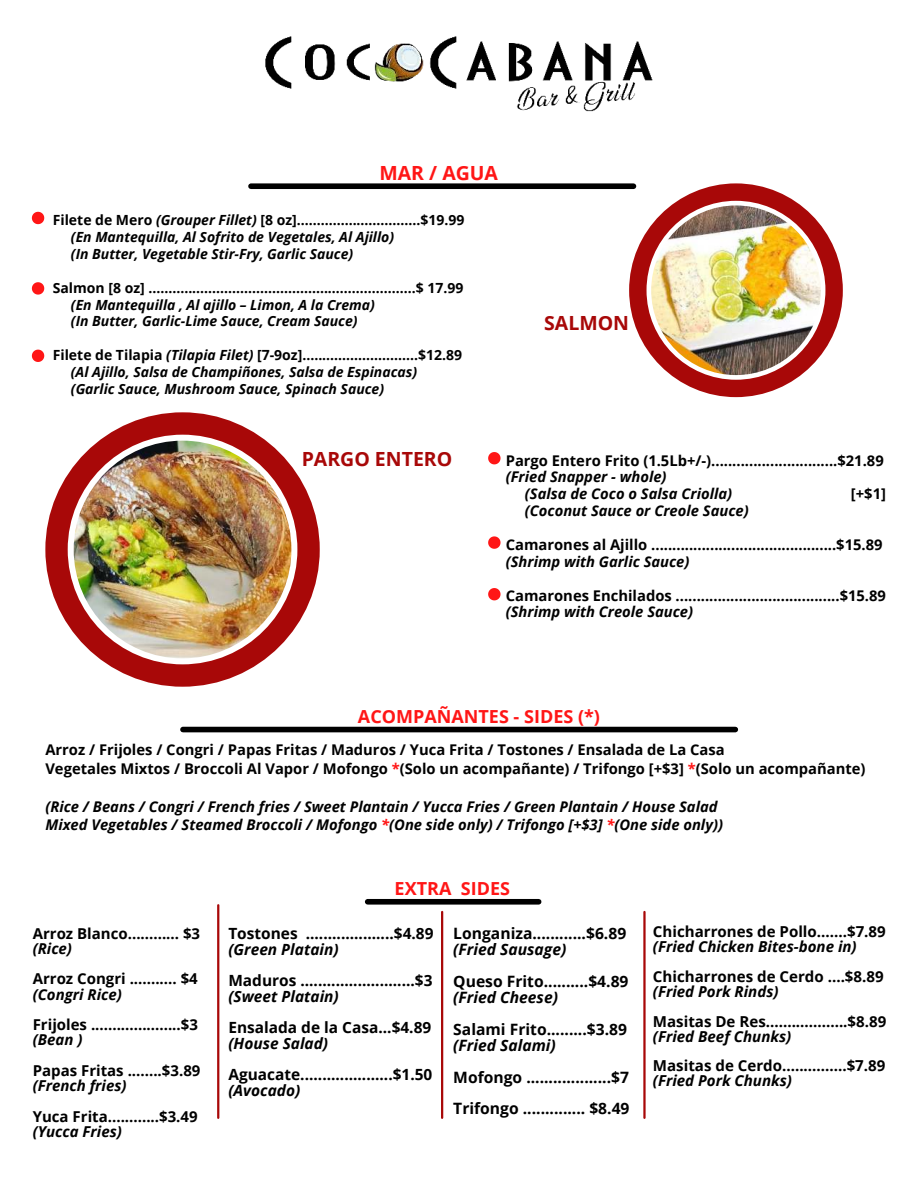
<style>
.page{position:relative;width:918px;height:1188px;background:#fff}
.page>*{position:absolute;margin:0;border:0;box-sizing:border-box;transform-origin:0 0}
.t1{font:700 19.5px "Open Sans";color:#a80808}
.t2{font:700 19.5px "Open Sans";color:#ff1616}
.t3{font:700 18px "Open Sans";color:#ff1616}
.t4{font:700 15.6px/31.8px "Open Sans";color:#000}
.t5{font:italic 700 15.6px "Open Sans";color:#000}
.t6{font:700 15.45px "Open Sans";color:#000}
.t7{font:italic 700 15.45px "Open Sans";color:#000}
.t8{font:700 15.15px "Open Sans";color:#000}
.t9{font:italic 700 15.15px "Open Sans";color:#000}
.t10{font:700 15px "Open Sans";color:#000}
.t11{font:italic 700 15px "Open Sans";color:#000}
.t12{font:700 14.7px/18.8px "Open Sans";color:#000}
.t13{font:italic 700 14.7px/16.8px "Open Sans";color:#000}
.t14{font:italic 700 13.95px/16.8px "Open Sans";color:#000}
.t15{font:700 13.95px "Open Sans";color:#000}
.s1{font-style:normal}
.s2{color:#ff1616}
</style>
<div class="page">
<div style="left:251px;top:183px;width:383px;height:6px;background:#000"></div>
<img style="left:45px;top:412px;width:275px;height:275px">
<img style="left:629px;top:183px;width:214px;height:214px">
<svg style="left:32px;top:282px;width:12px;height:13px"></svg>
<svg style="left:32px;top:350px;width:12px;height:12px"></svg>
<svg style="left:488px;top:588px;width:13px;height:12px"></svg>
<svg style="left:488px;top:536px;width:13px;height:13px"></svg>
<svg style="left:488px;top:452px;width:13px;height:12px"></svg>
<img style="left:265px;top:36px;width:388px;height:76px">
<svg style="left:32px;top:212px;width:12px;height:12px"></svg>
<div style="left:183px;top:727px;width:552px;height:5px;background:#000"></div>
<hr style="left:217px;top:905px;width:2px;height:213px;background:#a80808">
<hr style="left:441px;top:912px;width:2px;height:206px;background:#a80808">
<hr style="left:643px;top:912px;width:3px;height:206px;background:#a80808">
<div style="left:368px;top:899px;width:171px;height:6px;background:#000"></div>
<h1 class="t2" style="left:379px;top:159px;width:120px">MAR / AGUA</h1>
<p class="t14" style="left:71px;top:211px;width:395px;text-indent:-18px"><span class="s1">Filete de Mero</span> (Grouper Fillet) <span class="s1">[8 oz]...............................$19.99 </span>(En Mantequilla, Al Sofrito de Vegetales, Al Ajillo)<br>(In Butter, Vegetable Stir-Fry, Garlic Sauce)</p>
<p class="t15" style="left:53px;top:278px;width:412px">Salmon [8 oz] ...................................................................$ 17.99</p>
<p class="t14" style="left:71px;top:296px;width:306px">(En Mantequilla , Al ajillo – Limon, A la Crema) (In Butter, Garlic-Lime Sauce, Cream Sauce)</p>
<p class="t14" style="left:71px;top:346px;width:393px;text-indent:-18px"><span class="s1">Filete de Tilapia</span> (Tilapia Filet) <span class="s1">[7-9oz].............................$12.89 </span>(Al Ajillo, Salsa de Champiñones, Salsa de Espinacas) (Garlic Sauce, Mushroom Sauce, Spinach Sauce)</p>
<h1 class="t1" style="left:544px;top:310px;width:86px">SALMON</h1>
<h1 class="t1" style="left:302px;top:445px;width:152px">PARGO ENTERO</h1>
<p class="t12" style="left:506px;top:450px;width:379px">Pargo Entero Frito (1.5Lb+/-)..............................$21.89</p>
<p class="t13" style="left:525px;top:468px;width:209px;text-indent:-19px">(Fried Snapper - whole)<br>(Salsa de Coco o Salsa Criolla)</p>
<p class="t12" style="left:851px;top:484px;width:37px">[+$1]</p>
<p class="t13" style="left:525px;top:502px;width:225px">(Coconut Sauce or Creole Sauce)</p>
<p class="t12" style="left:506px;top:535px;width:378px">Camarones al Ajillo ............................................$15.89</p>
<p class="t13" style="left:506px;top:553px;width:185px">(Shrimp with Garlic Sauce)</p>
<p class="t12" style="left:506px;top:585px;width:382px">Camarones Enchilados .......................................$15.89</p>
<p class="t13" style="left:506px;top:603px;width:189px">(Shrimp with Creole Sauce)</p>
<p class="t3" style="left:358px;top:704px;width:244px">ACOMPAÑANTES - SIDES (*)</p>
<p class="t12" style="left:45px;top:740px;width:822px">Arroz / Frijoles / Congri / Papas Fritas / Maduros / Yuca Frita / Tostones / Ensalada de La Casa<br>Vegetales Mixtos / Broccoli Al Vapor / Mofongo <span class="s2">*</span>(Solo un acompañante) / Trifongo [+$3] <span class="s2">*</span>(Solo un acompañante)</p>
<p class="t13" style="left:45px;top:796px;width:679px;line-height:18.8px">(Rice / Beans / Congri / French fries / Sweet Plantain / Yucca Fries / Green Plantain / House Salad<br>Mixed Vegetables / Steamed Broccoli / Mofongo <span class="s2">*</span>(One side only) / Trifongo [+$3] <span class="s2">*</span>(One side only))</p>
<p class="t10" style="left:33px;top:922px;width:169px">Arroz Blanco............ $3</p>
<p class="t11" style="left:33px;top:938px;width:41px">(Rice)</p>
<p class="t10" style="left:33px;top:968px;width:167px">Arroz Congri ........... $4</p>
<p class="t11" style="left:33px;top:984px;width:91px">(Congri Rice)</p>
<p class="t10" style="left:33px;top:1014px;width:167px">Frijoles .....................$3</p>
<p class="t11" style="left:33px;top:1029px;width:51px">(Bean )</p>
<p class="t10" style="left:33px;top:1060px;width:169px">Papas Fritas ........$3.89</p>
<p class="t11" style="left:33px;top:1075px;width:95px">(French fries)</p>
<p class="t10" style="left:33px;top:1106px;width:167px">Yuca Frita............$3.49</p>
<p class="t11" style="left:33px;top:1121px;width:91px">(Yucca Fries)</p>
<p class="t3" style="left:395px;top:876px;width:117px">EXTRA SIDES</p>
<p class="t6" style="left:228px;top:922px;width:207px">Tostones ....................$4.89</p>
<p class="t7" style="left:228px;top:938px;width:112px">(Green Platain)</p>
<p class="t6" style="left:228px;top:970px;width:206px">Maduros ..........................$3</p>
<p class="t7" style="left:228px;top:985px;width:112px">(Sweet Platain)</p>
<p class="t6" style="left:228px;top:1017px;width:204px">Ensalada de la Casa...$4.89</p>
<p class="t7" style="left:228px;top:1032px;width:101px">(House Salad)</p>
<p class="t6" style="left:228px;top:1064px;width:206px">Aguacate.....................$1.50</p>
<p class="t7" style="left:228px;top:1080px;width:73px">(Avocado)</p>
<p class="t4" style="left:453px;top:917px;width:175px">Longaniza............$6.89</p>
<p class="t5" style="left:453px;top:939px;width:115px">(Fried Sausage)</p>
<p class="t4" style="left:453px;top:965px;width:177px">Queso Frito..........$4.89</p>
<p class="t5" style="left:453px;top:986px;width:106px">(Fried Cheese)</p>
<p class="t4" style="left:453px;top:1013px;width:175px">Salami Frito.........$3.89</p>
<p class="t5" style="left:453px;top:1034px;width:104px">(Fried Salami)</p>
<p class="t4" style="left:453px;top:1061px;width:178px">Mofongo ...................$7<br>Trifongo .............. $8.49</p>
<p class="t8" style="left:653px;top:921px;width:234px">Chicharrones de Pollo.......$7.89</p>
<p class="t9" style="left:653px;top:936px;width:205px">(Fried Chicken Bites-bone in)</p>
<p class="t8" style="left:653px;top:966px;width:232px">Chicharrones de Cerdo ....$8.89</p>
<p class="t9" style="left:653px;top:980px;width:127px">(Fried Pork Rinds)</p>
<p class="t8" style="left:653px;top:1010px;width:235px">Masitas De Res...................$8.89</p>
<p class="t9" style="left:653px;top:1025px;width:140px">(Fried Beef Chunks)</p>
<p class="t8" style="left:653px;top:1055px;width:234px">Masitas de Cerdo...............$7.89</p>
<p class="t9" style="left:653px;top:1070px;width:141px">(Fried Pork Chunks)</p>
</div>
